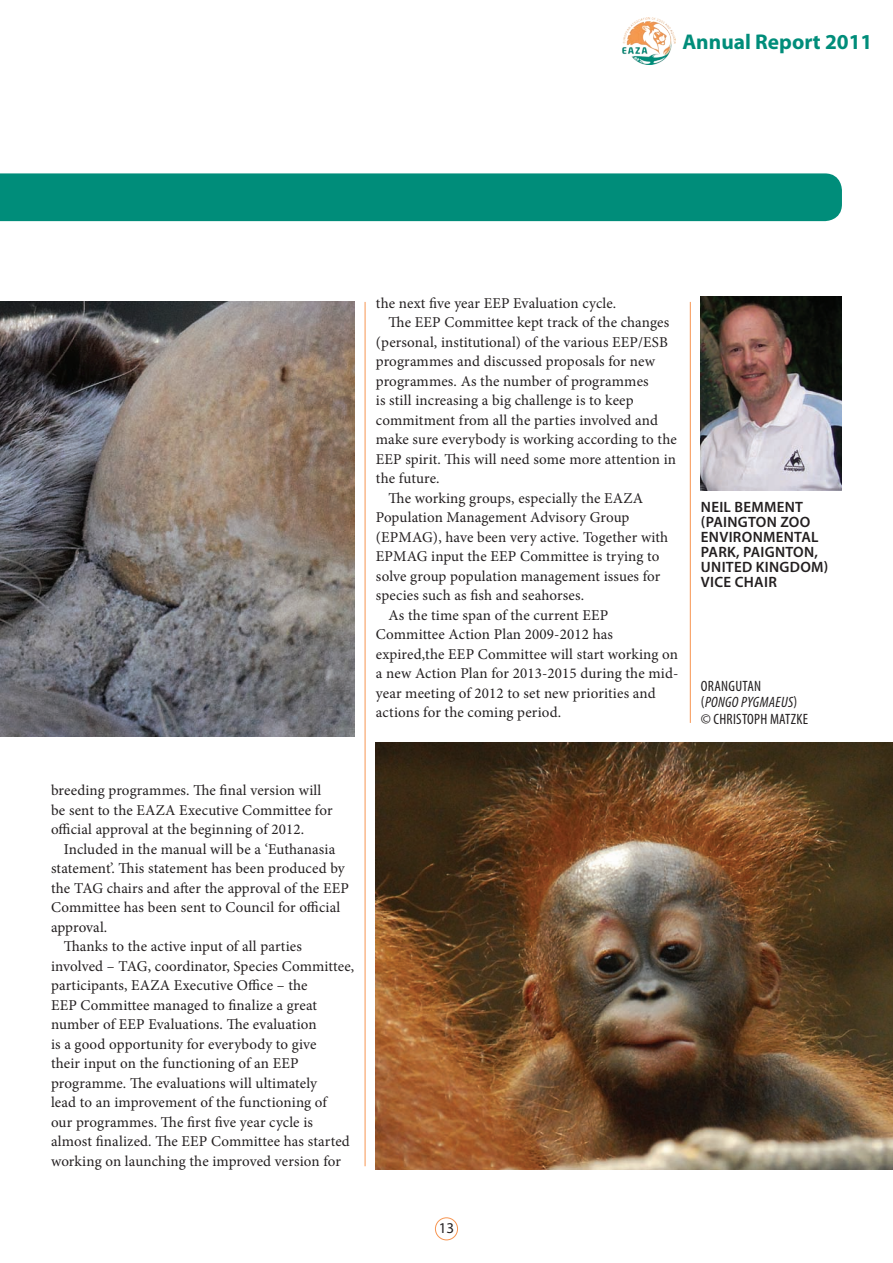
<style>
.page{position:relative;width:893px;height:1263px;background:#fff}
.page>*{position:absolute;margin:0;border:0;box-sizing:border-box;transform-origin:0 0}
.t1{font:700 21.3px "Myriad Pro";color:#008d7a}
.t2{font:15px/19.5px "Minion Pro";letter-spacing:.01em;color:#231f20}
.t3{font:600 15px/15px "Myriad Pro";letter-spacing:.02em;color:#231f20}
.t4{font:condensed 15px/16.5px "Myriad Pro";letter-spacing:.02em;color:#231f20}
.t5{font:15px "Myriad Pro";color:#231f20}
.s1{font-style:italic}
</style>
<div class="page">
<div style="left:435px;top:1217px;width:23px;height:23px;border:1px solid #f79551;border-radius:50%"></div>
<img style="left:622px;top:17px;width:53px;height:48px">
<img style="left:701px;top:297px;width:141px;height:194px">
<hr style="left:365px;top:302px;width:1px;height:864px;background:#f79551">
<hr style="left:690px;top:302px;width:1px;height:421px;background:#f79551">
<img style="left:376px;top:742px;width:517px;height:427px">
<img style="left:0;top:302px;width:355px;height:435px">
<div style="left:0;top:173px;width:842px;height:48px;background:#008d7a"></div>
<h1 class="t1" style="left:682px;top:30px;width:192px">Annual Report 2011</h1>
<p class="t2" style="left:376px;top:293px;width:242px">the next five year EEP Evaluation cycle.</p>
<p class="t2" style="left:389px;top:313px;width:282px">The EEP Committee kept track of the changes</p>
<p class="t2" style="left:376px;top:332px;width:293px">(personal, institutional) of the various EEP/ESB</p>
<p class="t2" style="left:376px;top:352px;width:281px">programmes and discussed proposals for new</p>
<p class="t2" style="left:376px;top:371px;width:274px">programmes. As the number of programmes</p>
<p class="t2" style="left:376px;top:391px;width:259px">is still increasing a big challenge is to keep</p>
<p class="t2" style="left:376px;top:410px;width:284px">commitment from all the parties involved and</p>
<p class="t2" style="left:376px;top:430px;width:302px">make sure everybody is working according to the</p>
<p class="t2" style="left:376px;top:449px;width:302px">EEP spirit. This will need some more attention in</p>
<p class="t2" style="left:376px;top:469px;width:65px">the future.</p>
<p class="t2" style="left:389px;top:488px;width:256px">The working groups, especially the EAZA</p>
<p class="t2" style="left:376px;top:508px;width:255px">Population Management Advisory Group</p>
<p class="t2" style="left:376px;top:527px;width:294px">(EPMAG), have been very active. Together with</p>
<p class="t2" style="left:376px;top:547px;width:285px">EPMAG input the EEP Committee is trying to</p>
<p class="t2" style="left:376px;top:566px;width:286px">solve group population management issues for</p>
<p class="t2" style="left:376px;top:586px;width:210px">species such as fish and seahorses.</p>
<p class="t2" style="left:389px;top:605px;width:221px">As the time span of the current EEP</p>
<p class="t2" style="left:376px;top:625px;width:239px">Committee Action Plan 2009-2012 has</p>
<p class="t2" style="left:376px;top:644px;width:304px">expired,the EEP Committee will start working on</p>
<p class="t2" style="left:376px;top:664px;width:304px">a new Action Plan for 2013-2015 during the mid-</p>
<p class="t2" style="left:376px;top:683px;width:281px">year meeting of 2012 to set new priorities and</p>
<p class="t2" style="left:376px;top:703px;width:187px">actions for the coming period.</p>
<p class="t3" style="left:701px;top:499px;width:129px">NEIL BEMMENT (PAINGTON ZOO<br>ENVIRONMENTAL<br>PARK, PAIGNTON,<br>UNITED KINGDOM)<br>VICE CHAIR</p>
<p class="t4" style="left:701px;top:677px;width:109px">ORANGUTAN<br>(<span class="s1">PONGO PYGMAEUS</span>) © CHRISTOPH MATZKE</p>
<p class="t2" style="left:51px;top:781px;width:283px">breeding programmes. The final version will be sent to the EAZA Executive Committee for official approval at the beginning of 2012.</p>
<p class="t2" style="left:64px;top:839px;width:273px">Included in the manual will be a ‘Euthanasia</p>
<p class="t2" style="left:51px;top:859px;width:295px">statement’. This statement has been produced by</p>
<p class="t2" style="left:51px;top:878px;width:299px">the TAG chairs and after the approval of the EEP</p>
<p class="t2" style="left:51px;top:898px;width:291px">Committee has been sent to Council for official</p>
<p class="t2" style="left:51px;top:917px;width:58px">approval.</p>
<p class="t2" style="left:64px;top:937px;width:240px">Thanks to the active input of all parties</p>
<p class="t2" style="left:51px;top:956px;width:305px">involved – TAG, coordinator, Species Committee,</p>
<p class="t2" style="left:51px;top:976px;width:258px">participants, EAZA Executive Office – the</p>
<p class="t2" style="left:51px;top:995px;width:268px">EEP Committee managed to finalize a great</p>
<p class="t2" style="left:51px;top:1015px;width:267px">number of EEP Evaluations. The evaluation</p>
<p class="t2" style="left:51px;top:1034px;width:267px">is a good opportunity for everybody to give</p>
<p class="t2" style="left:51px;top:1054px;width:249px">their input on the functioning of an EEP</p>
<p class="t2" style="left:51px;top:1073px;width:268px">programme. The evaluations will ultimately</p>
<p class="t2" style="left:51px;top:1093px;width:277px">lead to an improvement of the functioning of</p>
<p class="t2" style="left:51px;top:1112px;width:263px">our programmes. The first five year cycle is</p>
<p class="t2" style="left:51px;top:1132px;width:300px">almost finalized. The EEP Committee has started</p>
<p class="t2" style="left:51px;top:1151px;width:291px">working on launching the improved version for</p>
<p class="t5" style="left:439px;top:1220px;width:17px">13</p>
</div>
